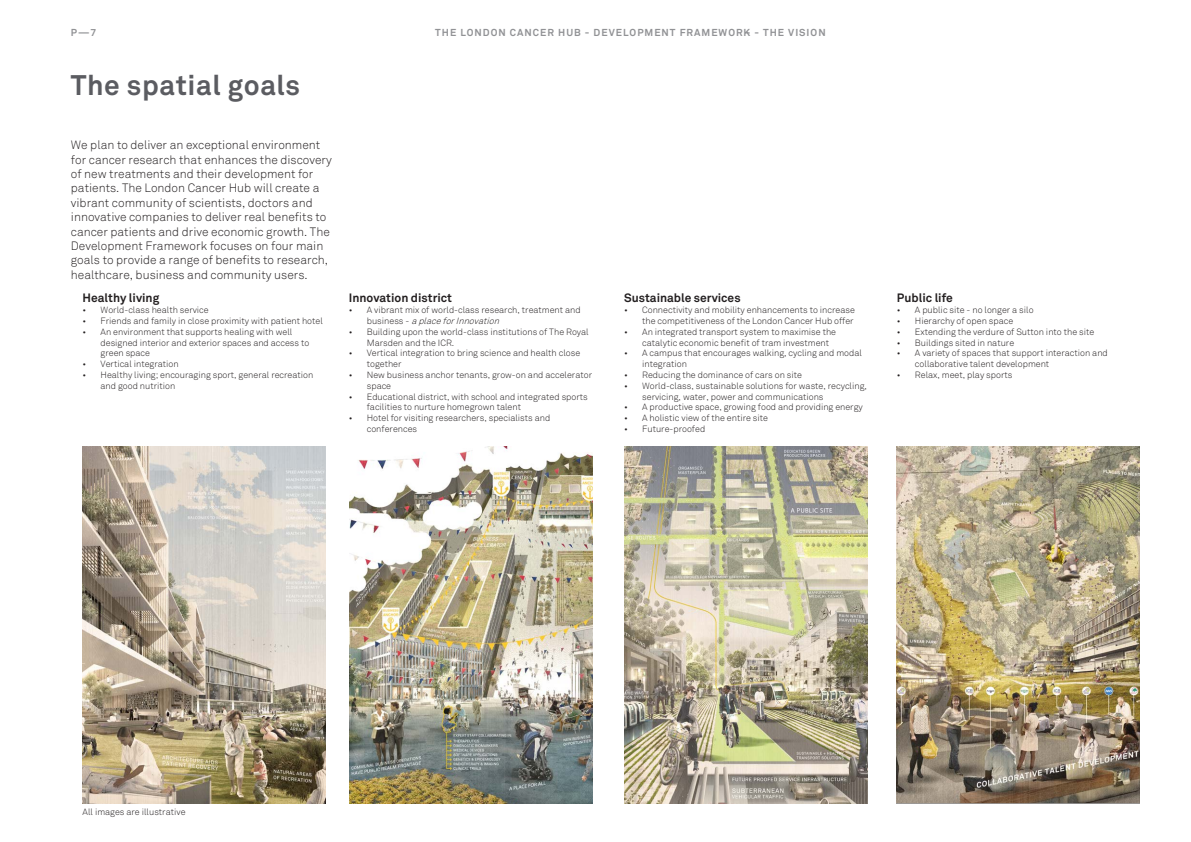
<style>
.page{position:relative;width:1191px;height:842px;background:#fff}
.page>*{position:absolute;margin:0;border:0;box-sizing:border-box;transform-origin:0 0}
.Bold_Heading{font:700 28px "Akkurat";letter-spacing:.02em;color:#5b5c61}
.t1{font:300 12px/14.4px "Akkurat";color:#231f20}
.t2{font:700 12px "Akkurat";color:#231f20}
.t3{font:700 10px "Akkurat";letter-spacing:.1em;color:#919295}
.t4{font:300 9px/10.8px "Akkurat";color:#231f20}
.s1{font-style:italic}
</style>
<div class="page">
<img style="left:350px;top:446px;width:243px;height:358px">
<img style="left:83px;top:446px;width:243px;height:358px">
<img style="left:897px;top:446px;width:242px;height:358px">
<img style="left:624px;top:446px;width:243px;height:358px">
<p class="t3" style="left:71px;top:27px;width:27px">P—7</p>
<p class="t3" style="left:435px;top:27px;width:317px">THE LONDON CANCER HUB - DEVELOPMENT FRAMEWORK</p>
<p class="Bold_Heading" style="left:71px;top:67px;width:231px">The spatial goals</p>
<p class="t3" style="left:745px;top:27px;width:81px">- - THE VISION</p>
<p class="t1" style="left:71px;top:138px;width:262px">We plan to deliver an exceptional environment for cancer research that enhances the discovery of new treatments and their development for patients. The London Cancer Hub will create a vibrant community of scientists, doctors and innovative companies to deliver real benefits to cancer patients and drive economic growth. The Development Framework focuses on four main goals to provide a range of benefits to research, healthcare, business and community users.</p>
<p class="t2" style="left:83px;top:290px;width:78px">Healthy living</p>
<p class="t4" style="left:83px;top:305px;width:128px">• World-class health service</p>
<p class="t4" style="left:83px;top:316px;width:242px">• Friends and family in close proximity with patient hotel</p>
<p class="t4" style="left:101px;top:326px;width:210px;text-indent:-18px">• An environment that supports healing with well designed interior and exterior spaces and access to green space</p>
<p class="t4" style="left:83px;top:359px;width:98px">• Vertical integration</p>
<p class="t4" style="left:101px;top:370px;width:214px;text-indent:-18px">• Healthy living; encouraging sport, general recreation and good nutrition</p>
<p class="t2" style="left:349px;top:290px;width:105px">Innovation district</p>
<p class="t4" style="left:367px;top:305px;width:215px;text-indent:-18px">• A vibrant mix of world-class research, treatment and b u s i n e s s - <span class="s1">aplaceforInnovation</span></p>
<p class="t4" style="left:367px;top:326px;width:223px;text-indent:-18px">• Building upon the world-class institutions of The Royal<br>Marsden and the ICR.</p>
<p class="t4" style="left:367px;top:348px;width:215px;text-indent:-18px">• Vertical integration to bring science and health close together</p>
<p class="t4" style="left:367px;top:370px;width:227px;text-indent:-18px">• New business anchor tenants, grow-on and accelerator space</p>
<p class="t4" style="left:367px;top:391px;width:222px;text-indent:-18px">• Educational district, with school and integrated sports facilities to nurture homegrown talent</p>
<p class="t4" style="left:367px;top:413px;width:185px;text-indent:-18px">• Hotel for visiting researchers, specialists and conferences</p>
<p class="t2" style="left:624px;top:290px;width:118px">Sustainable services</p>
<p class="t4" style="left:624px;top:305px;width:232px;text-align:right">• Connectivity and mobility enhancements to increase the competitiveness of the London Cancer Hub offer</p>
<p class="t4" style="left:642px;top:326px;width:195px;text-indent:-18px">• An integrated transport system to maximise the catalytic economic benefit of tram investment</p>
<p class="t4" style="left:642px;top:348px;width:221px;text-indent:-18px">• A campus that encourages walking, cycling and modal integration</p>
<p class="t4" style="left:624px;top:370px;width:179px">• Reducing the dominance of cars on site</p>
<p class="t4" style="left:642px;top:380px;width:226px;text-indent:-18px">• World-class, sustainable solutions for waste, recycling, servicing, water, power and communications</p>
<p class="t4" style="left:624px;top:402px;width:240px">• A productive space, growing food and providing energy</p>
<p class="t4" style="left:624px;top:413px;width:145px">• A holistic view of the entire site</p>
<p class="t4" style="left:624px;top:424px;width:83px">• Future-proofed</p>
<p class="t2" style="left:897px;top:290px;width:58px">Public life</p>
<p class="t4" style="left:897px;top:305px;width:138px">• A public site - no longer a silo</p>
<p class="t4" style="left:897px;top:316px;width:118px">• Hierarchy of open space</p>
<p class="t4" style="left:897px;top:326px;width:199px">• Extending the verdure of Sutton into the site</p>
<p class="t4" style="left:897px;top:337px;width:119px">• Buildings sited in nature</p>
<p class="t4" style="left:915px;top:348px;width:194px;text-indent:-18px">• A variety of spaces that support interaction and collaborative talent development</p>
<p class="t4" style="left:897px;top:370px;width:117px">• Relax, meet, play sports</p>
<p class="t4" style="left:83px;top:807px;width:104px">All images are illustrative</p>
</div>
